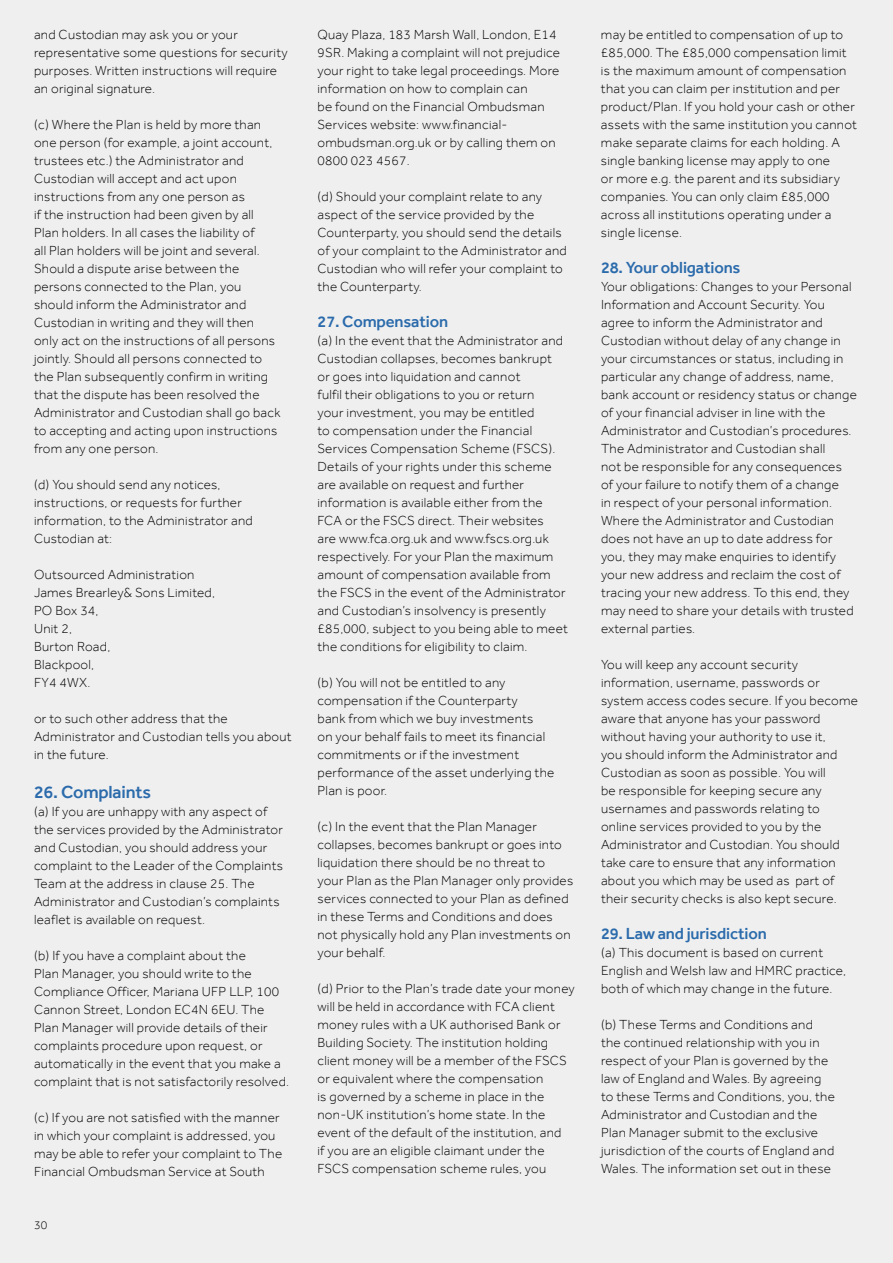
<style>
.page{position:relative;width:893px;height:1263px;background:#efeff0}
.page>*{position:absolute;margin:0;border:0;box-sizing:border-box;transform-origin:0 0}
.t1{font:500 18px "Effra";letter-spacing:-.01em;color:#2b6bab}
.t2{font:500 16.5px "Effra";letter-spacing:-.01em;color:#2b6bab}
.t3{font:300 13.5px/18px "Effra";letter-spacing:.02em;color:#000}
.t4{font:300 12px "Effra";color:#000}
</style>
<div class="page">
<p class="t3" style="left:34px;top:25px;width:255px">and Custodian may ask you or your representative some questions for security purposes. Written instructions will require an original signature.</p>
<p class="t3" style="left:34px;top:115px;width:248px">(c) Where the Plan is held by more than one person (for example, a joint account, trustees etc.) the Administrator and Custodian will accept and act upon instructions from any one person as<br>if the instruction had been given by all Plan holders. In all cases the liability of<br>all Plan holders will be joint and several.<br>Should a dispute arise between the persons connected to the Plan, you should inform the Administrator and Custodian in writing and they will then only act on the instructions of all persons jointly. Should all persons connected to the Plan subsequently confirm in writing that the dispute has been resolved the Administrator and Custodian shall go back to accepting and acting upon instructions from any one person.</p>
<p class="t3" style="left:34px;top:475px;width:220px">(d) You should send any notices, instructions, or requests for further information, to the Administrator and<br>Custodian at:</p>
<p class="t3" style="left:34px;top:565px;width:183px">Outsourced Administration<br>James Brearley&amp; Sons Limited,<br>PO Box 34,<br>Unit 2,<br>Burton Road,<br>Blackpool,<br>FY4 4WX.</p>
<p class="t3" style="left:34px;top:709px;width:259px">or to such other address that the<br>Administrator and Custodian tells you about in the future.</p>
<h1 class="t1" style="left:34px;top:781px;width:119px">26. Complaints</h1>
<p class="t3" style="left:34px;top:802px;width:250px">(a) If you are unhappy with any aspect of the services provided by the Administrator and Custodian, you should address your complaint to the Leader of the Complaints Team at the address in clause 25. The Administrator and Custodian’s complaints leaflet is available on request.</p>
<p class="t3" style="left:34px;top:946px;width:257px">(b) If you have a complaint about the<br>Plan Manager, you should write to the Compliance Officer, Mariana UFP LLP, 100<br>Cannon Street, London EC4N 6EU. The Plan Manager will provide details of their complaints procedure upon request, or automatically in the event that you make a complaint that is not satisfactorily resolved.</p>
<p class="t3" style="left:34px;top:1108px;width:250px">(c) If you are not satisfied with the manner in which your complaint is addressed, you may be able to refer your complaint to The Financial Ombudsman Service at South</p>
<p class="t4" style="left:34px;top:1218px;width:15px">30</p>
<p class="t3" style="left:317px;top:25px;width:244px">Quay Plaza, 183 Marsh Wall, London, E14<br>9SR. Making a complaint will not prejudice your right to take legal proceedings. More information on how to complain can<br>be found on the Financial Ombudsman Services website: www.financial&shy;ombudsman.org.uk or by calling them on 0800 023 4567.</p>
<p class="t3" style="left:317px;top:187px;width:251px">(d) Should your complaint relate to any aspect of the service provided by the Counterparty, you should send the details of your complaint to the Administrator and Custodian who will refer your complaint to the Counterparty.</p>
<p class="t2" style="left:317px;top:311px;width:132px">27. Compensation</p>
<p class="t3" style="left:317px;top:331px;width:252px">(a) In the event that the Administrator and Custodian collapses, becomes bankrupt<br>or goes into liquidation and cannot<br>fulfil their obligations to you or return<br>your investment, you may be entitled<br>to compensation under the Financial Services Compensation Scheme (FSCS).<br>Details of your rights under this scheme are available on request and further information is available either from the FCA or the FSCS direct. Their websites<br>are www.fca.org.uk and www.fscs.org.uk respectively. For your Plan the maximum amount of compensation available from the FSCS in the event of the Administrator and Custodian’s insolvency is presently £85,000, subject to you being able to meet the conditions for eligibility to claim.</p>
<p class="t3" style="left:317px;top:673px;width:238px">(b) You will not be entitled to any compensation if the Counterparty<br>bank from which we buy investments<br>on your behalf fails to meet its financial commitments or if the investment performance of the asset underlying the<br>Plan is poor.</p>
<p class="t3" style="left:317px;top:817px;width:257px">(c) In the event that the Plan Manager collapses, becomes bankrupt or goes into liquidation there should be no threat to your Plan as the Plan Manager only provides services connected to your Plan as defined in these Terms and Conditions and does not physically hold any Plan investments on your behalf.</p>
<p class="t3" style="left:317px;top:979px;width:259px">(d) Prior to the Plan’s trade date your money will be held in accordance with FCA client money rules with a UK authorised Bank or Building Society. The institution holding client money will be a member of the FSCS or equivalent where the compensation<br>is governed by a scheme in place in the non-UK institution’s home state. In the event of the default of the institution, and<br>if you are an eligible claimant under the FSCS compensation scheme rules, you</p>
<p class="t3" style="left:601px;top:25px;width:258px">may be entitled to compensation of up to £85,000. The £85,000 compensation limit is the maximum amount of compensation that you can claim per institution and per product/Plan. If you hold your cash or other assets with the same institution you cannot make separate claims for each holding. A single banking license may apply to one<br>or more e.g. the parent and its subsidiary companies. You can only claim £85,000 across all institutions operating under a single license.</p>
<p class="t2" style="left:601px;top:257px;width:141px">28. Your obligations</p>
<p class="t3" style="left:601px;top:277px;width:257px">Your obligations: Changes to your Personal Information and Account Security. You agree to inform the Administrator and Custodian without delay of any change in your circumstances or status, including in particular any change of address, name, bank account or residency status or change of your financial adviser in line with the Administrator and Custodian’s procedures.<br>The Administrator and Custodian shall<br>not be responsible for any consequences of your failure to notify them of a change<br>in respect of your personal information.<br>Where the Administrator and Custodian does not have an up to date address for you, they may make enquiries to identify your new address and reclaim the cost of tracing your new address. To this end, they may need to share your details with trusted external parties.</p>
<p class="t3" style="left:601px;top:655px;width:258px">You will keep any account security information, username, passwords or system access codes secure. If you become aware that anyone has your password without having your authority to use it,<br>you should inform the Administrator and Custodian as soon as possible. You will<br>be responsible for keeping secure any usernames and passwords relating to online services provided to you by the Administrator and Custodian. You should take care to ensure that any information about you which may be used as part of their security checks is also kept secure.</p>
<p class="t2" style="left:601px;top:923px;width:167px">29. Law and jurisdiction</p>
<p class="t3" style="left:601px;top:943px;width:247px">(a) This document is based on current<br>English and Welsh law and HMRC practice, both of which may change in the future.</p>
<p class="t3" style="left:601px;top:1015px;width:235px">(b) These Terms and Conditions and the continued relationship with you in respect of your Plan is governed by the law of England and Wales. By agreeing to these Terms and Conditions, you, the Administrator and Custodian and the Plan Manager submit to the exclusive jurisdiction of the courts of England and Wales. The information set out in these</p>
</div>
